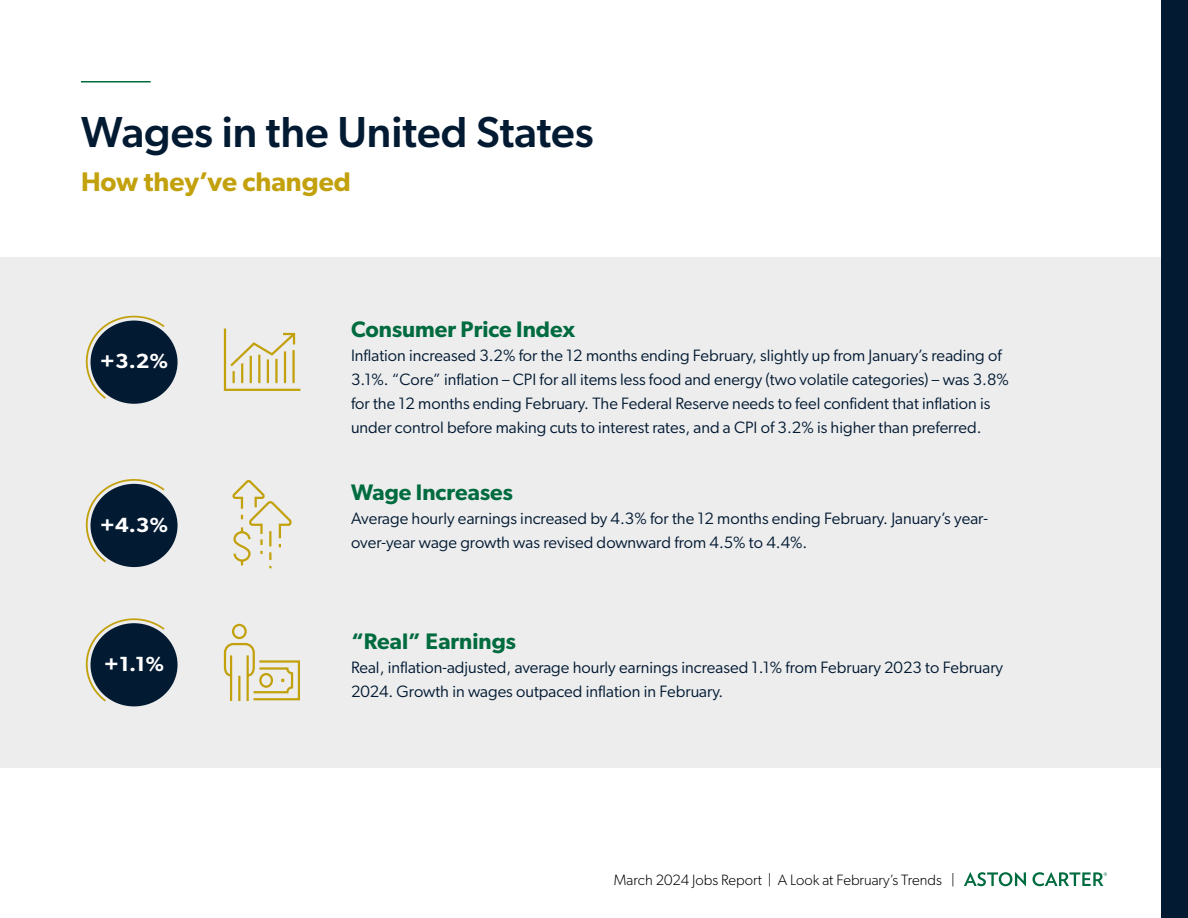
<style>
.page{position:relative;width:1188px;height:918px;background:#fff}
.page>*{position:absolute;margin:0;border:0;box-sizing:border-box;transform-origin:0 0}
.t1{font:500 43.5px "Gibson";color:#021a32}
.t2{font:600 27px "Gibson";color:#c2a10d}
.t3{font:600 22.5px "Gibson";color:#006b3f}
.t4{font:600 20.55px "Gibson";color:#fff;scale:1.06 1}
.t5{font:16.5px/24px "Gibson";color:#021a32}
.t6{font:300 15px "Gibson";color:#000}
</style>
<div class="page">
<svg style="left:964px;top:872px;width:62px;height:14px"></svg>
<svg style="left:1033px;top:872px;width:74px;height:14px"></svg>
<div style="left:0;top:257px;width:1188px;height:511px;background:#ededee"></div>
<div style="left:91px;top:321px;width:87px;height:83px;background:#021a32;border-radius:50%"></div>
<svg style="left:85px;top:315px;width:80px;height:84px"></svg>
<svg style="left:232px;top:480px;width:60px;height:88px"></svg>
<svg style="left:223px;top:328px;width:78px;height:63px"></svg>
<svg style="left:223px;top:623px;width:77px;height:78px"></svg>
<div style="left:91px;top:484px;width:87px;height:83px;background:#021a32;border-radius:50%"></div>
<svg style="left:85px;top:479px;width:80px;height:83px"></svg>
<div style="left:91px;top:623px;width:87px;height:83px;background:#021a32;border-radius:50%"></div>
<svg style="left:85px;top:618px;width:80px;height:83px"></svg>
<hr style="left:81px;top:81px;width:70px;height:2px;background:#006b3f">
<div style="left:1161px;top:0;width:27px;height:918px;background:#021a32"></div>
<h1 class="t1" style="left:81px;top:106px;width:514px">Wages in the United States</h1>
<h2 class="t2" style="left:81px;top:165px;width:271px">How they’ve changed</h2>
<p class="t4" style="left:100px;top:349px;width:66px">+3.2%</p>
<p class="t4" style="left:100px;top:512px;width:66px">+4.3%</p>
<p class="t4" style="left:104px;top:652px;width:59px">+1.1%</p>
<h3 class="t3" style="left:351px;top:316px;width:226px">Consumer Price Index</h3>
<p class="t5" style="left:351px;top:343px;width:659px">Inflation increased 3.2% for the 12 months ending February, slightly up from January’s reading of 3.1%. “Core” inflation – CPI for all items less food and energy (two volatile categories) – was 3.8% for the 12 months ending February. The Federal Reserve needs to feel confident that inflation is under control before making cuts to interest rates, and a CPI of 3.2% is higher than preferred.</p>
<h3 class="t3" style="left:351px;top:479px;width:163px">Wage Increases</h3>
<p class="t5" style="left:351px;top:506px;width:639px">Average hourly earnings increased by 4.3% for the 12 months ending February. January’s year&shy;over-year wage growth was revised downward from 4.5% to 4.4%.</p>
<h3 class="t3" style="left:351px;top:628px;width:167px">“Real” Earnings</h3>
<p class="t5" style="left:351px;top:656px;width:654px">Real, inflation-adjusted, average hourly earnings increased 1.1% from February 2023 to February<br>2024. Growth in wages outpaced inflation in February.</p>
<p class="t6" style="left:614px;top:870px;width:343px">March 2024 Jobs Report | A Look at February’s Trends |</p>
</div>
